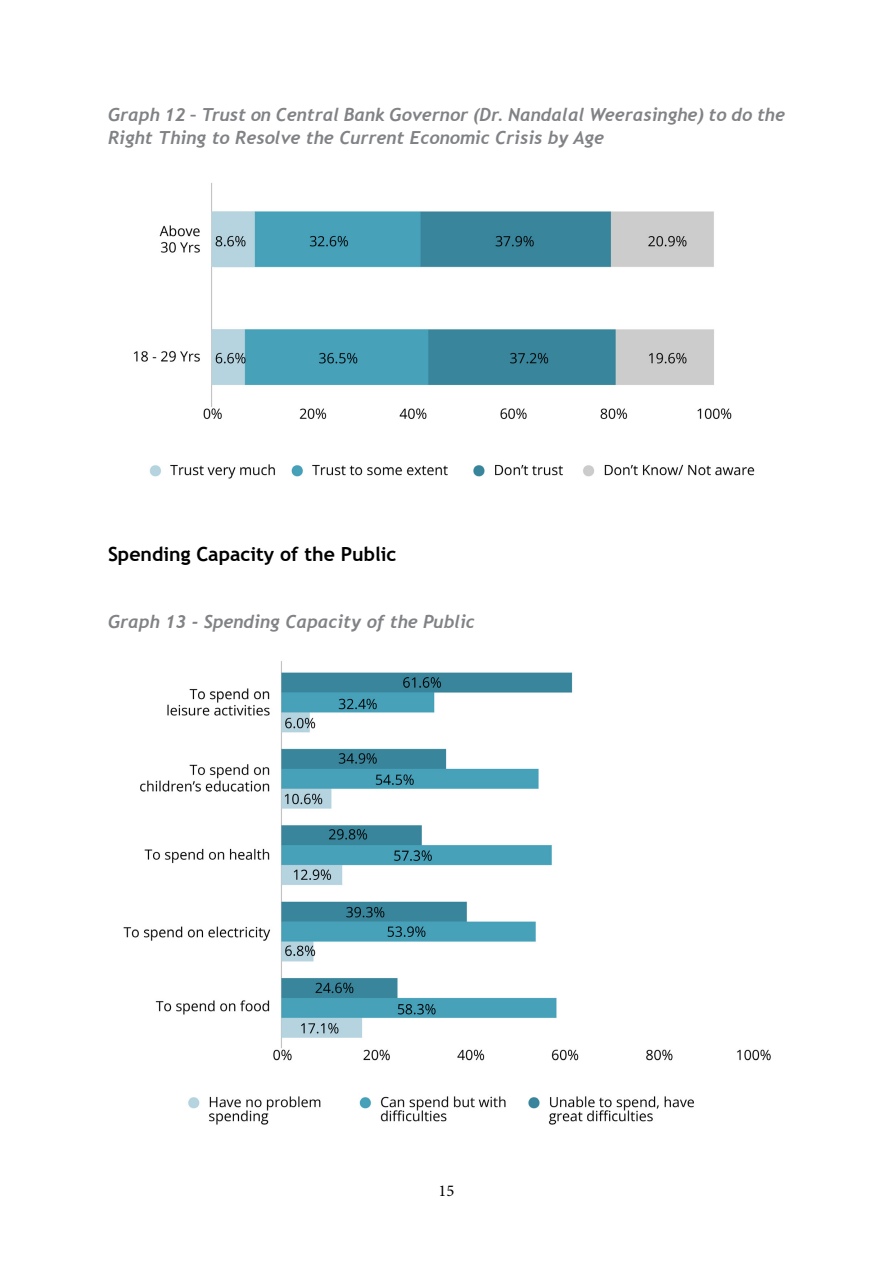
<style>
.page{position:relative;width:893px;height:1263px;background:#fff}
.page>*{position:absolute;margin:0;border:0;box-sizing:border-box;transform-origin:0 0}
.t1{font:700 19.5px "Trebuchet MS";color:#000}
.t2{font:italic 700 18px/22.5px "Trebuchet";color:#808285}
.t3{font:16.5px "Minion Pro";color:#000}
</style>
<div class="page">
<img style="left:133px;top:183px;width:622px;height:296px">
<img style="left:123px;top:661px;width:648px;height:464px">
<p class="t2" style="left:108px;top:104px;width:678px">Graph 12 – Trust on Central Bank Governor (Dr. Nandalal Weerasinghe) to do the<br>Right Thing to Resolve the Current Economic Crisis by Age</p>
<p class="t1" style="left:108px;top:542px;width:290px">Spending Capacity of the Public</p>
<p class="t2" style="left:108px;top:611px;width:368px">Graph 13 - Spending Capacity of the Public</p>
<p class="t3" style="left:439px;top:1180px;width:17px">15</p>
</div>
